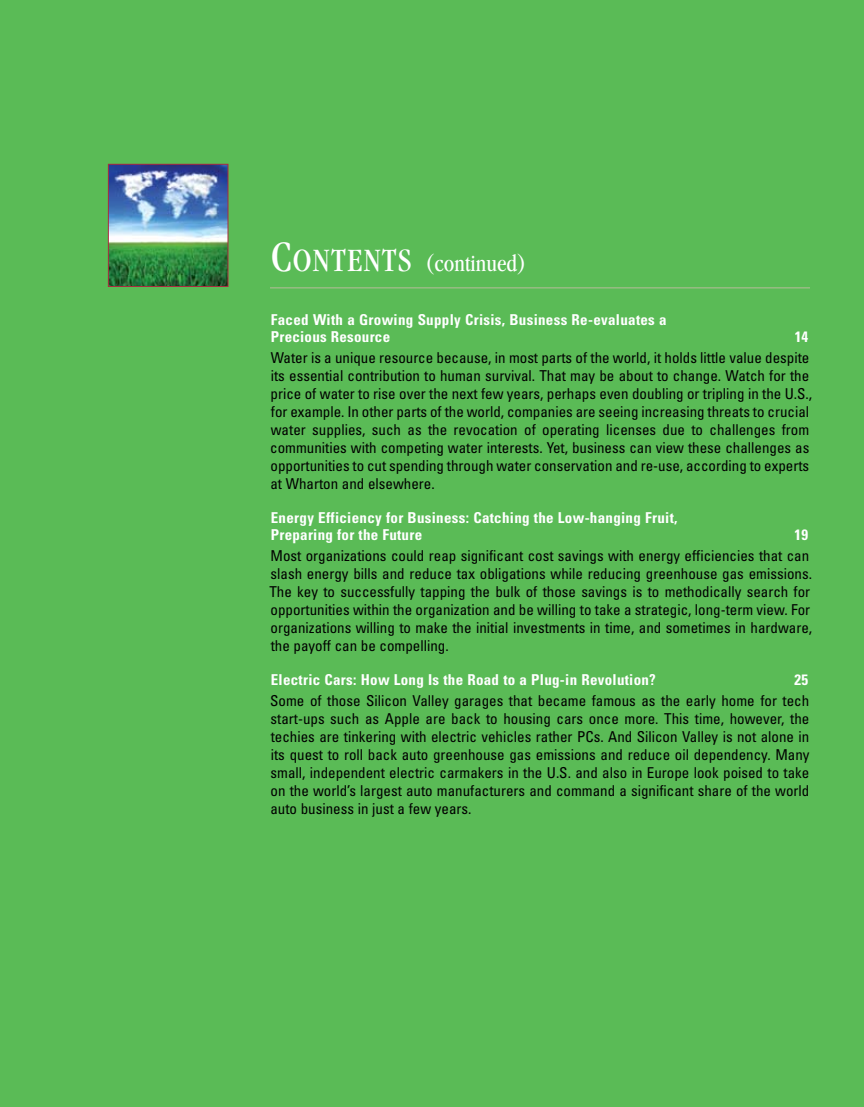
<style>
.page{position:relative;width:864px;height:1107px;background:#5abb56}
.page>*{position:absolute;margin:0;border:0;box-sizing:border-box;transform-origin:0 0}
.t1{font:condensed 24px "Garamond";color:#fff}
.t2{font:condensed 15px/18px "Univers";color:#000}
.t3{font:700 condensed 15px/16.5px "Univers";letter-spacing:.02em;color:#fff}
.s1{font-size:45px}
.s2{font-size:33.75px}
</style>
<div class="page">
<hr style="left:270px;top:288px;width:540px;height:1px;background:#b8bc9b">
<img style="left:110px;top:166px;width:116px;height:119px">
<div style="left:108px;top:164px;width:120px;height:123px;border:1px solid #a92d3e"></div>
<h1 class="t1" style="left:271px;top:250px;width:256px"><span class="s1">C</span><span class="s2">ONTENTS</span> (continued)</h1>
<p class="t3" style="left:271px;top:312px;width:397px">Faced With a Growing Supply Crisis, Business Re-evaluates a<br>Precious Resource</p>
<p class="t3" style="left:795px;top:328px;width:15px">14</p>
<p class="t2" style="left:270px;top:348px;width:544px">Water is a unique resource because, in most parts of the world, it holds little value despite its essential contribution to human survival. That may be about to change. Watch for the price of water to rise over the next few years, perhaps even doubling or tripling in the U.S., for example. In other parts of the world, companies are seeing increasing threats to crucial water supplies, such as the revocation of operating licenses due to challenges from communities with competing water interests. Yet, business can view these challenges as opportunities to cut spending through water conservation and re-use, according to experts at Wharton and elsewhere.</p>
<p class="t3" style="left:271px;top:510px;width:408px">Energy Efficiency for Business: Catching the Low-hanging Fruit,<br>Preparing for the Future</p>
<p class="t3" style="left:794px;top:526px;width:15px">19</p>
<p class="t2" style="left:269px;top:546px;width:544px">Most organizations could reap significant cost savings with energy efficiencies that can slash energy bills and reduce tax obligations while reducing greenhouse gas emissions.<br>The key to successfully tapping the bulk of those savings is to methodically search for opportunities within the organization and be willing to take a strategic, long-term view. For organizations willing to make the initial investments in time, and sometimes in hardware, the payoff can be compelling.</p>
<p class="t3" style="left:271px;top:672px;width:387px">Electric Cars: How Long Is the Road to a Plug-in Revolution?</p>
<p class="t3" style="left:795px;top:672px;width:15px">25</p>
<p class="t2" style="left:270px;top:692px;width:541px;text-align:justify">Some of those Silicon Valley garages that became famous as the early home for tech start-ups such as Apple are back to housing cars once more. This time, however, the techies are tinkering with electric vehicles rather PCs. And Silicon Valley is not alone in its quest to roll back auto greenhouse gas emissions and reduce oil dependency. Many small, independent electric carmakers in the U.S. and also in Europe look poised to take on the world’s largest auto manufacturers and command a significant share of the world auto business in just a few years.</p>
</div>
